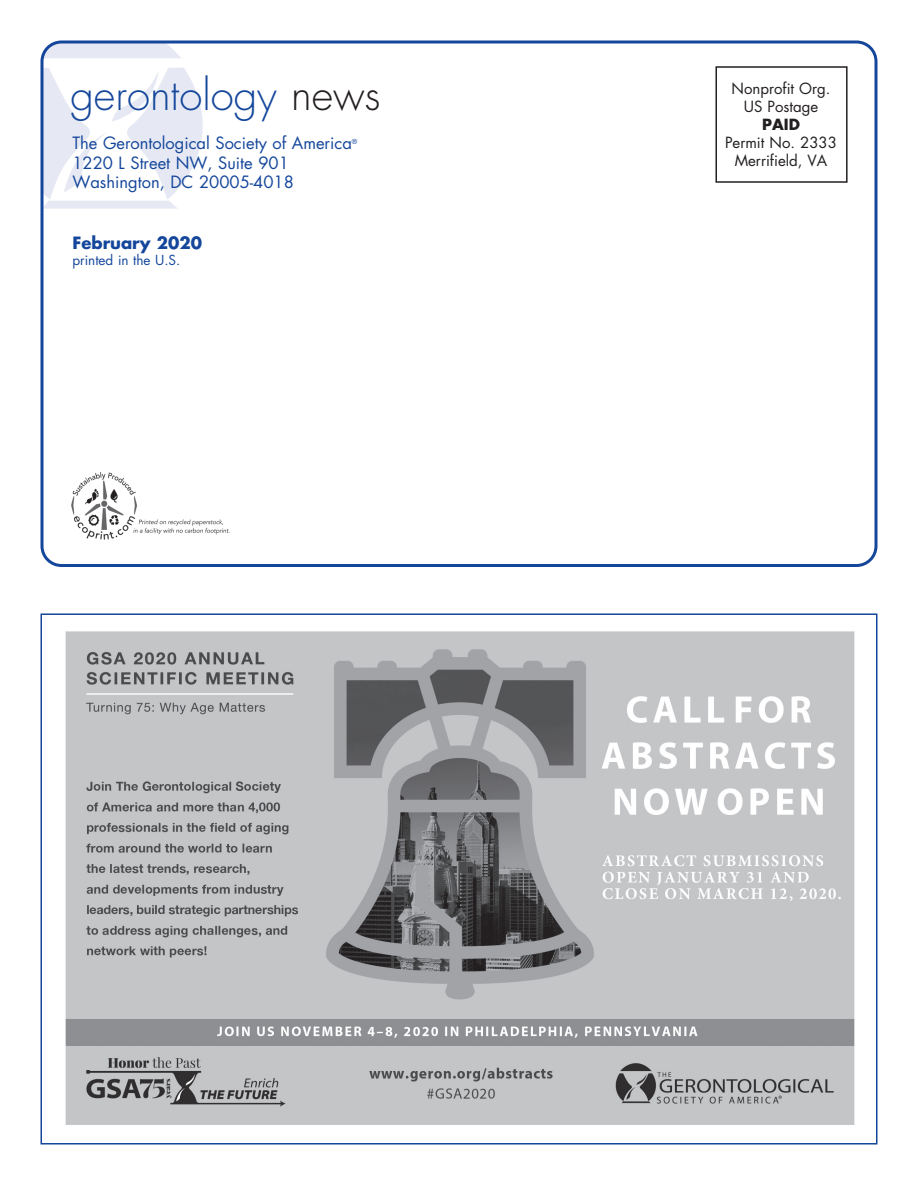
<style>
.page{position:relative;width:918px;height:1188px;background:#fff}
.page>*{position:absolute;margin:0;border:0;box-sizing:border-box;transform-origin:0 0}
.t1{font:300 42px "Futura";color:#14469b}
.t2{font:16.5px "Futura";color:#14469b}
.t3{font:700 16.5px "Futura";color:#14469b}
.t4{font:15px "Futura";color:#231f20}
.t5{font:700 15px "Futura";color:#231f20}
.t6{font:13.5px "Futura";color:#14469b}
.t7{font:6.75px "Futura";color:#14469b}
.s1{color:#231f20}
</style>
<div class="page">
<svg style="left:44px;top:44px;width:137px;height:14px;background:#e3e6f1"></svg>
<svg style="left:44px;top:68px;width:159px;height:141px"></svg>
<div style="left:40px;top:40px;width:837px;height:527px;border:3px solid #14469b;border-radius:19px"></div>
<div style="left:716px;top:66px;width:132px;height:117px;border:2px solid #231f20"></div>
<img style="left:71px;top:472px;width:159px;height:68px">
<img style="left:65px;top:631px;width:790px;height:494px">
<p class="t1" style="left:70px;top:68px;width:312px">gerontology <span class="s1">news</span></p>
<p class="t4" style="left:732px;top:78px;width:100px">Nonprofit Org.</p>
<p class="t4" style="left:744px;top:96px;width:76px">US Postage</p>
<p class="t5" style="left:762px;top:114px;width:39px">PAID</p>
<p class="t4" style="left:725px;top:132px;width:114px">Permit No. 2333</p>
<p class="t4" style="left:735px;top:150px;width:94px">Merrifield, VA</p>
<p class="t2" style="left:72px;top:131px;width:281px">The Gerontological Society of America</p>
<p class="t7" style="left:352px;top:137px;width:7px">®</p>
<p class="t2" style="left:72px;top:151px;width:218px">1220 L Street NW, Suite 901</p>
<p class="t2" style="left:72px;top:171px;width:223px">Washington, DC 20005-4018</p>
<p class="t3" style="left:72px;top:231px;width:131px">February 2020</p>
<p class="t6" style="left:72px;top:251px;width:109px">printed in the U.S.</p>
</div>
